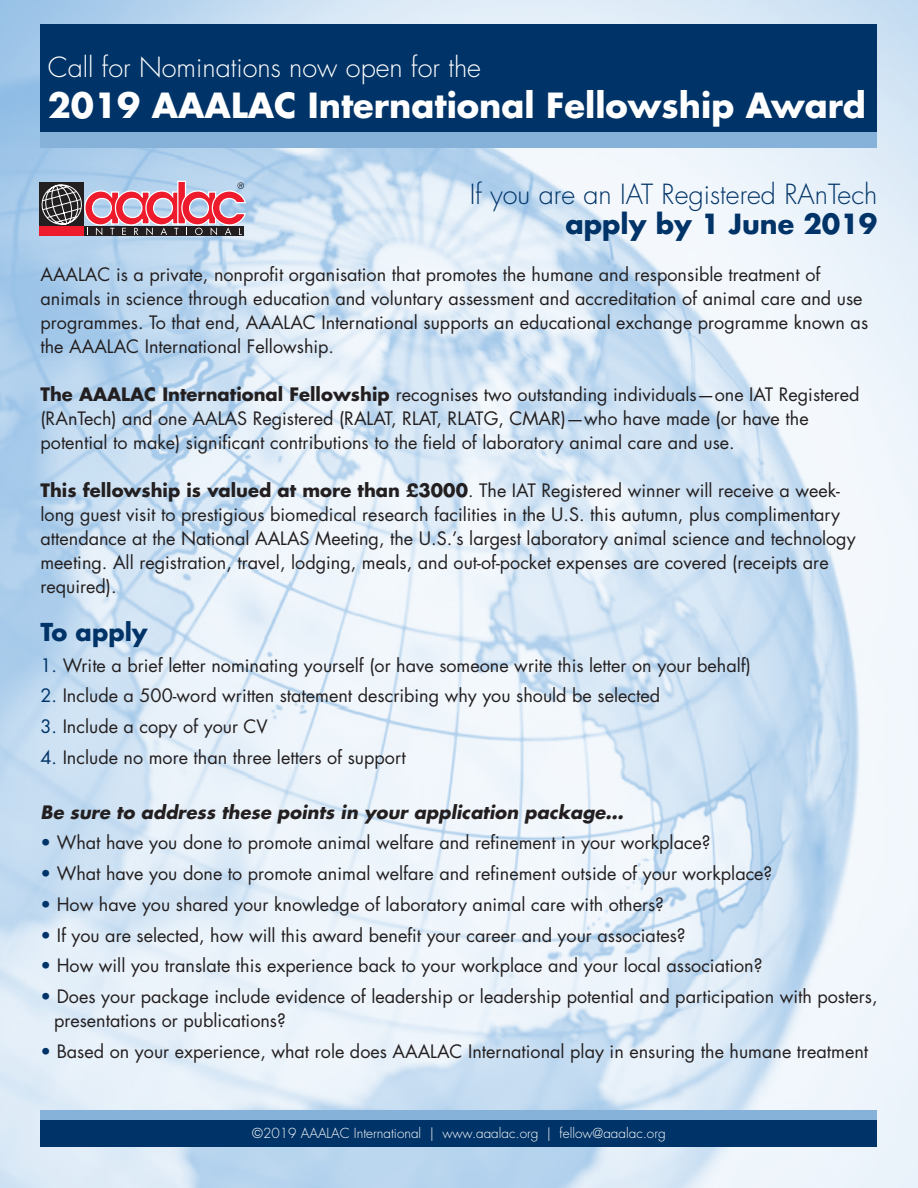
<style>
.page{position:relative;width:918px;height:1188px;background:#fff}
.page>*{position:absolute;margin:0;border:0;box-sizing:border-box;transform-origin:0 0}
.t1{font:700 33.75px "Futura";color:#fff}
.Subhead{font:300 27px/30px "Futura";color:#003367;text-align:right}
.t2{font:300 27px "Futura";color:#fff}
.Subhead-2{font:700 24px "Futura";color:#003367}
.Bullets{font:18px/24px "Futura";color:#231f20}
.Bullets-2{font:italic 700 18px "Futura";color:#231f20}
.t3{font:300 13.5px "Futura";color:#fff}
.s1{font-weight:700}
.s2{color:#003367}
</style>
<div class="page">
<img style="left:0;top:0;width:918px;height:1188px">
<div style="left:40px;top:116px;width:838px;height:32px;background:#86b2d9"></div>
<div style="left:40px;top:24px;width:838px;height:108px;background:#003367"></div>
<div style="left:40px;top:1110px;width:838px;height:32px;background:#86b2d9"></div>
<div style="left:40px;top:1120px;width:838px;height:28px;background:#003367"></div>
<div style="left:177px;top:181px;width:9px;height:44px;border:1px solid #fff"></div>
<div style="left:84px;top:226px;width:160px;height:10px;background:#231f20"></div>
<div style="left:40px;top:226px;width:44px;height:10px;background:#ee1b2c"></div>
<svg style="left:40px;top:182px;width:206px;height:53px"></svg>
<p class="t2" style="left:48px;top:51px;width:435px">Call for Nominations now open for the</p>
<p class="t1" style="left:48px;top:82px;width:820px">2019 AAALAC International Fellowship Award</p>
<p class="Subhead" style="left:470px;top:180px;width:409px">If you are an IAT Registered RAnTech <span class="s1">apply by 1 June 2019</span></p>
<p class="Bullets" style="left:40px;top:263px;width:829px">AAALAC is a private, nonprofit organisation that promotes the humane and responsible treatment of animals in science through education and voluntary assessment and accreditation of animal care and use programmes. To that end, AAALAC International supports an educational exchange programme known as the AAALAC International Fellowship.</p>
<p class="Bullets" style="left:40px;top:383px;width:821px"><span class="s1">The AAALAC International Fellowship</span> recognises two outstanding individuals—one IAT Registered (RAnTech) and one AALAS Registered (RALAT, RLAT, RLATG, CMAR)—who have made (or have the potential to make) significant contributions to the field of laboratory animal care and use.</p>
<p class="Bullets" style="left:40px;top:479px;width:817px"><span class="s1">This fellowship is valued at more than £3000</span>. The IAT Registered winner will receive a week&shy;long guest visit to prestigious biomedical research facilities in the U.S. this autumn, plus complimentary attendance at the National AALAS Meeting, the U.S.’s largest laboratory animal science and technology meeting. All registration, travel, lodging, meals, and out-of-pocket expenses are covered (receipts are required).</p>
<p class="Subhead-2" style="left:40px;top:616px;width:109px">To apply</p>
<p class="Bullets" style="left:40px;top:653px;width:712px"><span class="s2">1.</span> Write a brief letter nominating yourself (or have someone write this letter on your behalf)</p>
<p class="Bullets" style="left:40px;top:684px;width:621px"><span class="s2">2.</span> Include a 500-word written statement describing why you should be selected</p>
<p class="Bullets" style="left:40px;top:715px;width:229px"><span class="s2">3.</span> Include a copy of your CV</p>
<p class="Bullets" style="left:40px;top:746px;width:367px"><span class="s2">4.</span> Include no more than three letters of support</p>
<p class="Bullets-2" style="left:40px;top:800px;width:585px">Be sure to address these points in your application package…</p>
<p class="Bullets" style="left:40px;top:831px;width:672px"><span class="s2">•</span> What have you done to promote animal welfare and refinement in your workplace?</p>
<p class="Bullets" style="left:40px;top:862px;width:733px"><span class="s2">•</span> What have you done to promote animal welfare and refinement outside of your workplace?</p>
<p class="Bullets" style="left:40px;top:893px;width:625px"><span class="s2">•</span> How have you shared your knowledge of laboratory animal care with others?</p>
<p class="Bullets" style="left:40px;top:923px;width:647px"><span class="s2">•</span> If you are selected, how will this award benefit your career and your associates?</p>
<p class="Bullets" style="left:40px;top:954px;width:724px"><span class="s2">•</span> How will you translate this experience back to your workplace and your local association?</p>
<p class="Bullets" style="left:54px;top:985px;width:825px;text-indent:-14px"><span class="s2">•</span> Does your package include evidence of leadership or leadership potential and participation with posters, presentations or publications?</p>
<p class="Bullets" style="left:40px;top:1040px;width:829px"><span class="s2">•</span> Based on your experience, what role does AAALAC International play in ensuring the humane treatment</p>
<p class="t3" style="left:252px;top:1125px;width:415px">©2019 AAALAC International | www.aaalac.org | fellow@aaalac.org</p>
</div>
